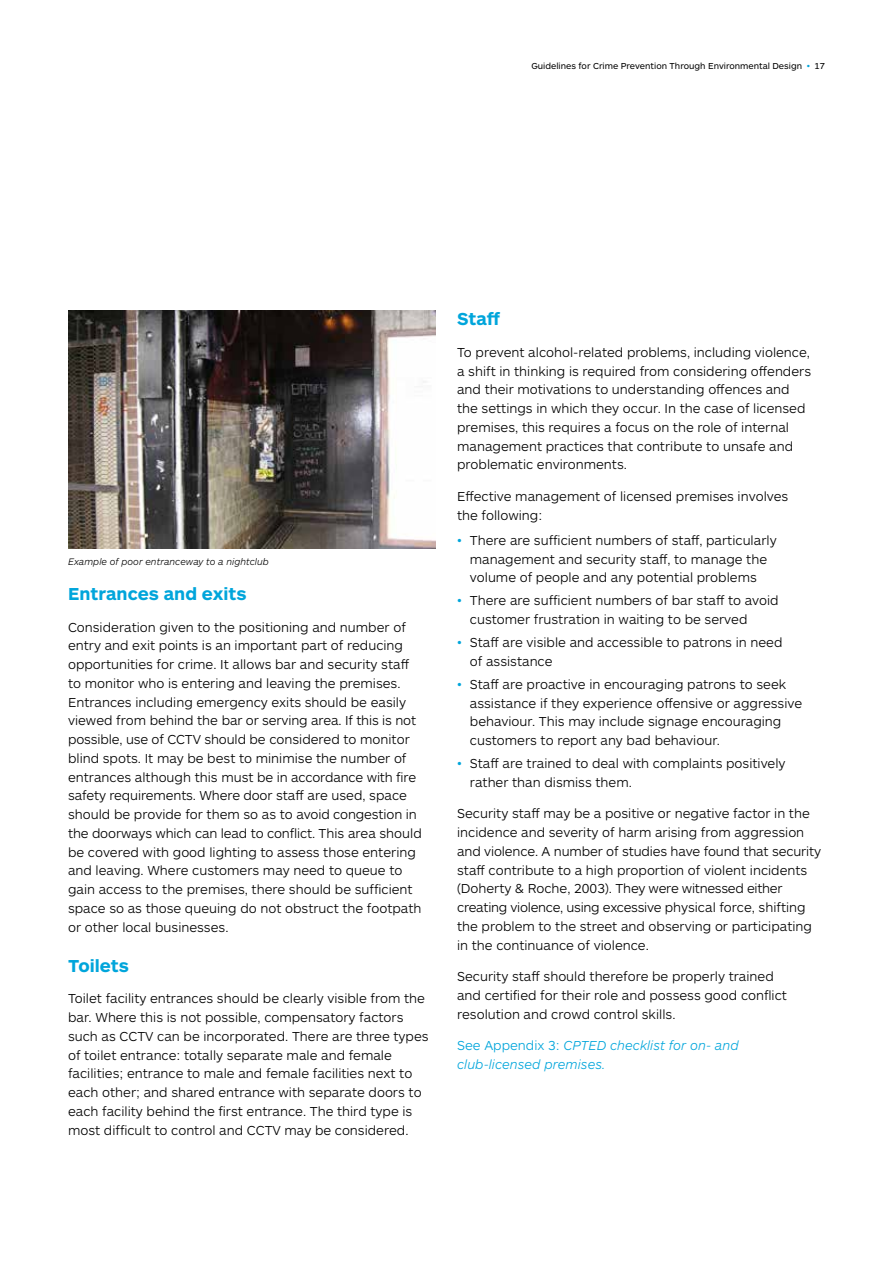
<style>
.page{position:relative;width:893px;height:1263px;background:#fff}
.page>*{position:absolute;margin:0;border:0;box-sizing:border-box;transform-origin:0 0}
.t1{font:700 18px "ARS Maquette Pro";color:#00a5db}
.t2{font:300 13.5px/18.8px "ARS Maquette Pro";color:#000}
.t3{font:italic 300 13.5px/18.8px "ARS Maquette Pro";color:#00a5db}
.t4{font:italic 300 9.75px "ARS Maquette Pro";color:#000}
.t5{font:9px "ARS Maquette Pro";color:#000}
.s1{color:#00a5db}
.s2{font-style:normal}
</style>
<div class="page">
<img style="left:68px;top:310px;width:368px;height:239px">
<p class="t5" style="left:531px;top:60px;width:295px">Guidelines for Crime Prevention Through Environmental Design <span class="s1">•</span> 17</p>
<p class="t4" style="left:68px;top:555px;width:202px">Example of poor entranceway to a nightclub</p>
<h1 class="t1" style="left:68px;top:582px;width:180px">Entrances and exits</h1>
<p class="t2" style="left:68px;top:617px;width:355px">Consideration given to the positioning and number of entry and exit points is an important part of reducing opportunities for crime. It allows bar and security staff to monitor who is entering and leaving the premises.<br>Entrances including emergency exits should be easily viewed from behind the bar or serving area. If this is not possible, use of CCTV should be considered to monitor blind spots. It may be best to minimise the number of entrances although this must be in accordance with fire safety requirements. Where door staff are used, space should be provide for them so as to avoid congestion in the doorways which can lead to conflict. This area should be covered with good lighting to assess those entering and leaving. Where customers may need to queue to gain access to the premises, there should be sufficient space so as those queuing do not obstruct the footpath or other local businesses.</p>
<h1 class="t1" style="left:68px;top:954px;width:62px">Toilets</h1>
<p class="t2" style="left:68px;top:988px;width:362px">Toilet facility entrances should be clearly visible from the bar. Where this is not possible, compensatory factors such as CCTV can be incorporated. There are three types of toilet entrance: totally separate male and female facilities; entrance to male and female facilities next to each other; and shared entrance with separate doors to each facility behind the first entrance. The third type is most difficult to control and CCTV may be considered.</p>
<h1 class="t1" style="left:457px;top:307px;width:45px">Staff</h1>
<p class="t2" style="left:457px;top:342px;width:355px">To prevent alcohol-related problems, including violence, a shift in thinking is required from considering offenders and their motivations to understanding offences and the settings in which they occur. In the case of licensed premises, this requires a focus on the role of internal management practices that contribute to unsafe and problematic environments.</p>
<p class="t2" style="left:457px;top:486px;width:333px">Effective management of licensed premises involves the following:</p>
<p class="t2" style="left:457px;top:530px;width:321px;text-align:center"><span class="s1">•</span> There are sufficient numbers of staff, particularly management and security staff, to manage the volume of people and any potential problems</p>
<p class="t2" style="left:470px;top:591px;width:310px;text-indent:-13px"><span class="s1">•</span> There are sufficient numbers of bar staff to avoid customer frustration in waiting to be served</p>
<p class="t2" style="left:470px;top:632px;width:314px;text-indent:-13px"><span class="s1">•</span> Staff are visible and accessible to patrons in need of assistance</p>
<p class="t2" style="left:470px;top:674px;width:334px;text-indent:-13px"><span class="s1">•</span> Staff are proactive in encouraging patrons to seek assistance if they experience offensive or aggressive behaviour. This may include signage encouraging customers to report any bad behaviour.</p>
<p class="t2" style="left:470px;top:753px;width:317px;text-indent:-13px"><span class="s1">•</span> Staff are trained to deal with complaints positively rather than dismiss them.</p>
<p class="t2" style="left:457px;top:804px;width:366px">Security staff may be a positive or negative factor in the incidence and severity of harm arising from aggression and violence. A number of studies have found that security staff contribute to a high proportion of violent incidents (Doherty &amp; Roche, 2003). They were witnessed either creating violence, using excessive physical force, shifting the problem to the street and observing or participating in the continuance of violence.</p>
<p class="t2" style="left:457px;top:966px;width:331px">Security staff should therefore be properly trained and certified for their role and possess good conflict resolution and crowd control skills.</p>
<p class="t3" style="left:457px;top:1035px;width:283px"><span class="s2">See Appendix 3:</span> CPTED checklist for on- and club-licensed premises.</p>
</div>
